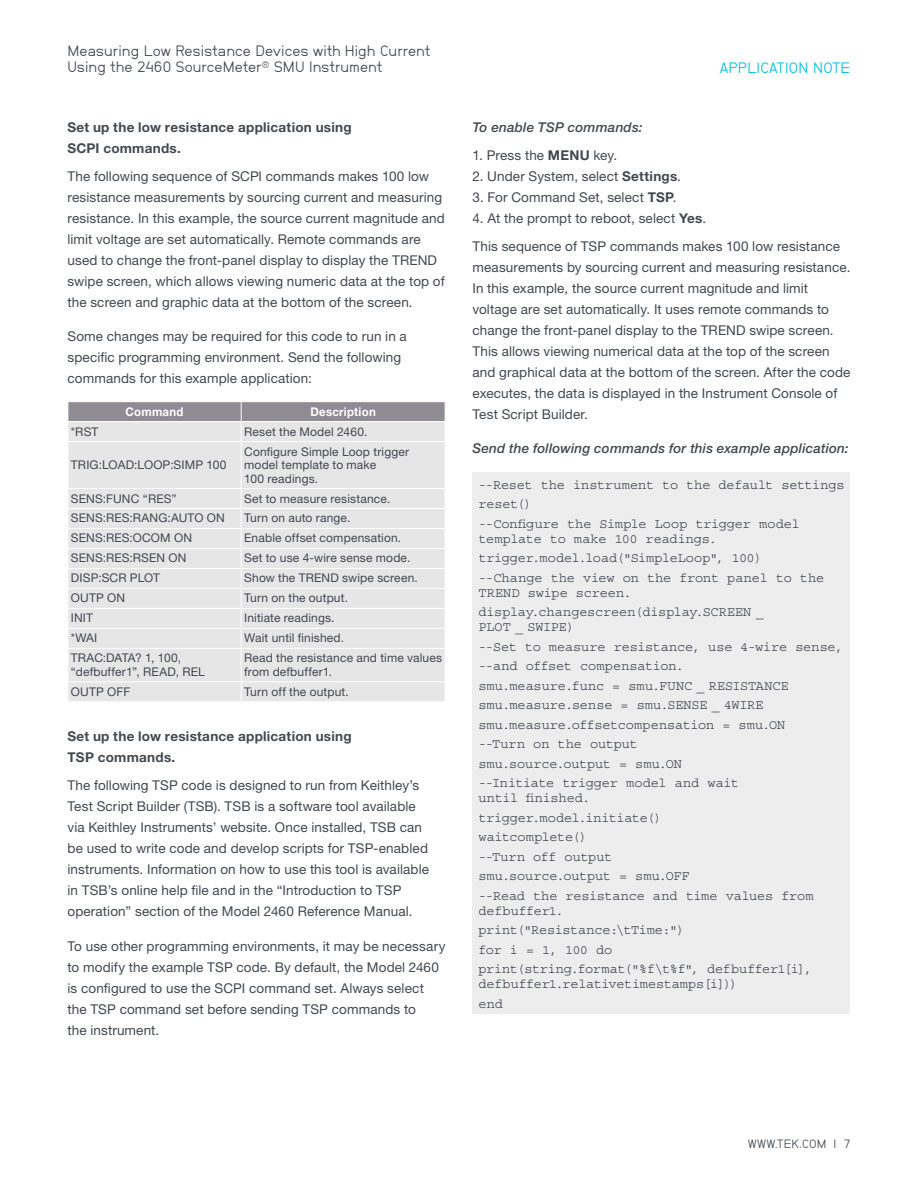
<style>
.page{position:relative;width:918px;height:1188px;background:#fff}
.page>*{position:absolute;margin:0;border:0;box-sizing:border-box;transform-origin:0 0}
.t1{font:15px/16.5px "NB Grotesk";letter-spacing:.005em;color:#43474f}
.t2{font:15px "NB Grotesk";letter-spacing:.02em;color:#00bfdf}
.t3{font:13.5px/21px "Helvetica Neue";letter-spacing:.01em;color:#43474f}
.t4{font:13.5px/19.5px "Courier";letter-spacing:-.005em;color:#43474f}
.t5{font:700 13.5px/21px "Helvetica Neue";letter-spacing:.02em;color:#43474f}
.t6{font:italic 500 13.5px "Helvetica Neue";letter-spacing:.01em;color:#43474f}
.t7{font:12px/13.5px "Helvetica Neue";letter-spacing:.015em;color:#43474f}
.t8{font:700 12px "Helvetica Neue";letter-spacing:.02em;color:#fff;scale:.95 1}
.t9{font:12px "NB Grotesk";letter-spacing:.025em;color:#43474f}
.s1{font-weight:700}
</style>
<div class="page">
<div style="left:69px;top:442px;width:376px;height:259px;background:#e7e6e7"></div>
<hr style="left:68px;top:488px;width:173px;height:1px;background:#fff">
<hr style="left:241px;top:488px;width:205px;height:1px;background:#fff">
<hr style="left:68px;top:508px;width:173px;height:1px;background:#fff">
<hr style="left:241px;top:508px;width:205px;height:1px;background:#fff">
<hr style="left:68px;top:528px;width:173px;height:1px;background:#fff">
<hr style="left:241px;top:528px;width:205px;height:1px;background:#fff">
<hr style="left:68px;top:548px;width:173px;height:1px;background:#fff">
<hr style="left:241px;top:548px;width:205px;height:1px;background:#fff">
<hr style="left:68px;top:568px;width:173px;height:1px;background:#fff">
<hr style="left:241px;top:568px;width:205px;height:1px;background:#fff">
<hr style="left:68px;top:588px;width:173px;height:1px;background:#fff">
<hr style="left:241px;top:588px;width:205px;height:1px;background:#fff">
<hr style="left:68px;top:608px;width:173px;height:1px;background:#fff">
<hr style="left:241px;top:608px;width:205px;height:1px;background:#fff">
<hr style="left:68px;top:628px;width:173px;height:1px;background:#fff">
<hr style="left:241px;top:628px;width:205px;height:1px;background:#fff">
<hr style="left:68px;top:648px;width:173px;height:1px;background:#fff">
<hr style="left:241px;top:648px;width:205px;height:1px;background:#fff">
<hr style="left:68px;top:681px;width:173px;height:1px;background:#fff">
<hr style="left:241px;top:681px;width:205px;height:1px;background:#fff">
<hr style="left:241px;top:442px;width:1px;height:46px;background:#fff">
<svg style="left:241px;top:489px;width:1px;height:159px"></svg>
<hr style="left:241px;top:649px;width:1px;height:32px;background:#fff">
<svg style="left:241px;top:682px;width:1px;height:19px"></svg>
<svg style="left:68px;top:489px;width:1px;height:159px"></svg>
<svg style="left:68px;top:682px;width:1px;height:19px"></svg>
<svg style="left:68px;top:402px;width:377px;height:39px;background:#bbb9bd"></svg>
<hr style="left:68px;top:421px;width:173px;height:1px;background:#fff">
<hr style="left:241px;top:421px;width:205px;height:1px;background:#fff">
<div style="left:472px;top:473px;width:378px;height:541px;background:#ededee"></div>
<p class="t1" style="left:68px;top:42px;width:364px">Measuring Low Resistance Devices with High Current<br>Using the 2460 SourceMeter<sup>®</sup> SMU Instrument</p>
<p class="t5" style="left:68px;top:116px;width:286px">Set up the low resistance application using<br>SCPI commands.</p>
<p class="t3" style="left:68px;top:165px;width:379px">The following sequence of SCPI commands makes 100 low resistance measurements by sourcing current and measuring resistance. In this example, the source current magnitude and limit voltage are set automatically. Remote commands are used to change the front-panel display to display the TREND swipe screen, which allows viewing numeric data at the top of the screen and graphic data at the bottom of the screen.</p>
<p class="t3" style="left:68px;top:326px;width:341px">Some changes may be required for this code to run in a specific programming environment. Send the following commands for this example application:</p>
<p class="t8" style="left:126px;top:404px;width:62px">Command</p>
<p class="t8" style="left:311px;top:404px;width:70px">Description</p>
<p class="t7" style="left:71px;top:424px;width:29px">*RST</p>
<p class="t7" style="left:244px;top:424px;width:125px">Reset the Model 2460.</p>
<p class="t7" style="left:71px;top:458px;width:157px">TRIG:LOAD:LOOP:SIMP 100</p>
<p class="t7" style="left:244px;top:444px;width:166px">Configure Simple Loop trigger model template to make<br>100 readings.</p>
<p class="t7" style="left:71px;top:491px;width:107px">SENS:FUNC “RES”</p>
<p class="t7" style="left:244px;top:491px;width:148px">Set to measure resistance.</p>
<p class="t7" style="left:71px;top:511px;width:156px">SENS:RES:RANG:AUTO ON</p>
<p class="t7" style="left:244px;top:511px;width:108px">Turn on auto range.</p>
<p class="t7" style="left:71px;top:531px;width:123px">SENS:RES:OCOM ON</p>
<p class="t7" style="left:244px;top:531px;width:158px">Enable offset compensation.</p>
<p class="t7" style="left:71px;top:551px;width:117px">SENS:RES:RSEN ON</p>
<p class="t7" style="left:244px;top:551px;width:168px">Set to use 4-wire sense mode.</p>
<p class="t7" style="left:71px;top:571px;width:91px">DISP:SCR PLOT</p>
<p class="t7" style="left:244px;top:571px;width:175px">Show the TREND swipe screen.</p>
<p class="t7" style="left:71px;top:591px;width:56px">OUTP ON</p>
<p class="t7" style="left:244px;top:591px;width:105px">Turn on the output.</p>
<p class="t7" style="left:71px;top:611px;width:24px">INIT</p>
<p class="t7" style="left:244px;top:611px;width:92px">Initiate readings.</p>
<p class="t7" style="left:71px;top:631px;width:28px">*WAI</p>
<p class="t7" style="left:244px;top:631px;width:101px">Wait until finished.</p>
<p class="t7" style="left:71px;top:651px;width:136px">TRAC:DATA? 1, 100, “defbuffer1”, READ, REL</p>
<p class="t7" style="left:244px;top:651px;width:199px">Read the resistance and time values from defbuffer1.</p>
<p class="t7" style="left:71px;top:685px;width:61px">OUTP OFF</p>
<p class="t7" style="left:244px;top:685px;width:106px">Turn off the output.</p>
<p class="t5" style="left:68px;top:726px;width:286px">Set up the low resistance application using<br>TSP commands.</p>
<p class="t3" style="left:68px;top:774px;width:363px">The following TSP code is designed to run from Keithley’s Test Script Builder (TSB). TSB is a software tool available via Keithley Instruments’ website. Once installed, TSB can be used to write code and develop scripts for TSP-enabled instruments. Information on how to use this tool is available in TSB’s online help file and in the “Introduction to TSP operation” section of the Model 2460 Reference Manual.</p>
<p class="t3" style="left:68px;top:935px;width:380px">To use other programming environments, it may be necessary to modify the example TSP code. By default, the Model 2460 is configured to use the SCPI command set. Always select the TSP command set before sending TSP commands to<br>the instrument.</p>
<p class="t2" style="left:720px;top:59px;width:132px">APPLICATION NOTE</p>
<p class="t6" style="left:472px;top:119px;width:172px">To enable TSP commands:</p>
<p class="t3" style="left:472px;top:144px;width:146px">1. Press the <span class="s1">MENU</span> key.</p>
<p class="t3" style="left:472px;top:165px;width:210px">2. Under System, select <span class="s1">Settings</span>.</p>
<p class="t3" style="left:472px;top:186px;width:205px">3. For Command Set, select <span class="s1">TSP</span>.</p>
<p class="t3" style="left:472px;top:204px;width:369px;line-height:27.8px">4. At the prompt to reboot, select <span class="s1">Yes</span>.<br>This sequence of TSP commands makes 100 low resistance</p>
<p class="t3" style="left:472px;top:256px;width:380px">measurements by sourcing current and measuring resistance.<br>In this example, the source current magnitude and limit voltage are set automatically. It uses remote commands to change the front-panel display to the TREND swipe screen.<br>This allows viewing numerical data at the top of the screen and graphical data at the bottom of the screen. After the code executes, the data is displayed in the Instrument Console of Test Script Builder.</p>
<p class="t6" style="left:472px;top:440px;width:378px">Send the following commands for this example application:</p>
<p class="t4" style="left:478px;top:475px;width:368px">--Reset the instrument to the default settings reset()<br>--Configure the Simple Loop trigger model</p>
<p class="t4" style="left:478px;top:529px;width:347px">template to make 100 readings. trigger.model.load("SimpleLoop", 100) --Change the view on the front panel to the</p>
<p class="t4" style="left:478px;top:583px;width:287px">TREND swipe screen. display.changescreen(display.SCREEN _</p>
<p class="t4" style="left:478px;top:618px;width:366px">PLOT _ SWIPE)<br>--Set to measure resistance, use 4-wire sense, --and offset compensation.<br>smu.measure.func = smu.FUNC _ RESISTANCE smu.measure.sense = smu.SENSE _ 4WIRE smu.measure.offsetcompensation = smu.ON<br>--Turn on the output<br>smu.source.output = smu.ON<br>--Initiate trigger model and wait</p>
<p class="t4" style="left:478px;top:789px;width:337px">until finished.<br>trigger.model.initiate()<br>waitcomplete()<br>--Turn off output<br>smu.source.output = smu.OFF<br>--Read the resistance and time values from</p>
<p class="t4" style="left:478px;top:901px;width:335px">defbuffer1.<br>print("Resistance:\tTime:")<br>for i = 1, 100 do print(string.format("%f\t%f", defbuffer1[i],</p>
<p class="t4" style="left:478px;top:975px;width:261px">defbuffer1.relativetimestamps[i])) end</p>
<p class="t9" style="left:748px;top:1137px;width:104px">WWW.TEK.COM | 7</p>
</div>
